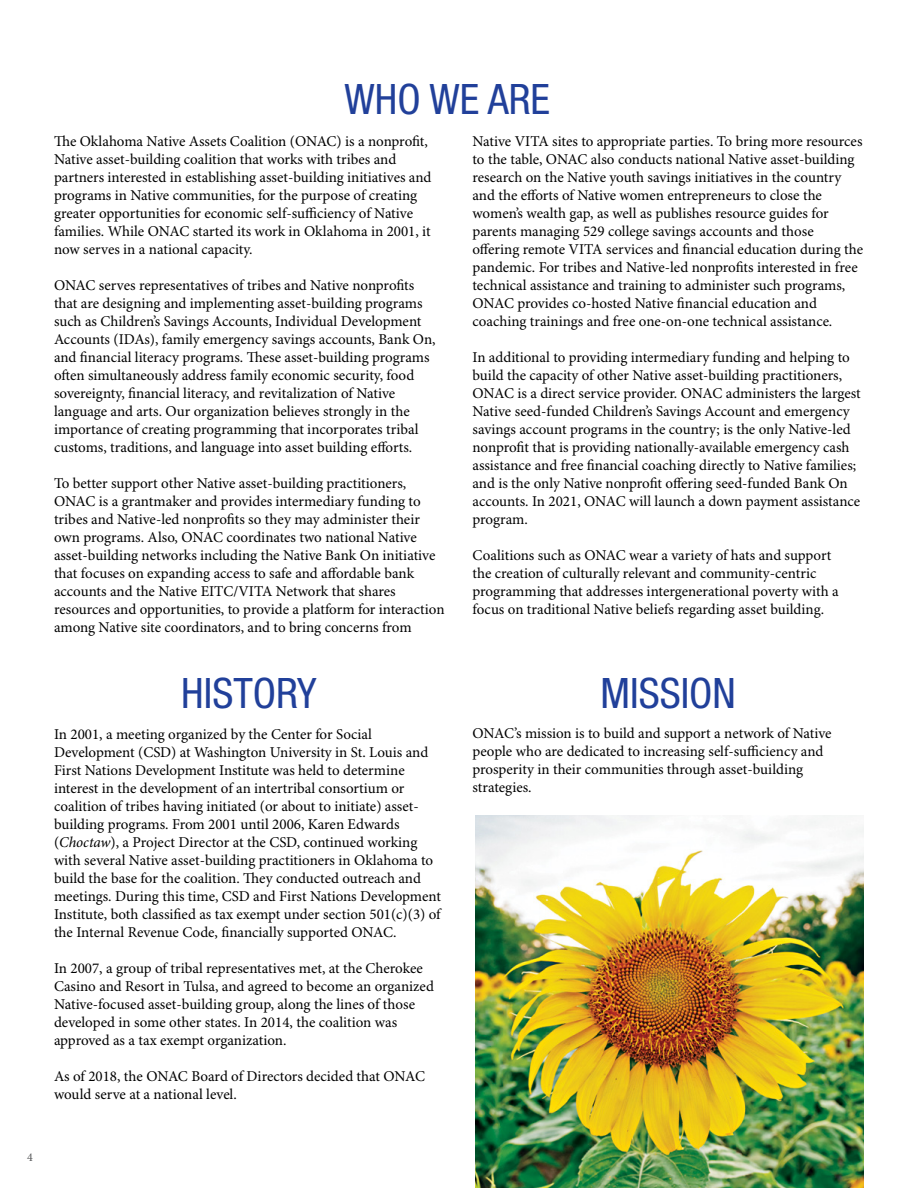
<style>
.page{position:relative;width:918px;height:1188px;background:#fff}
.page>*{position:absolute;margin:0;border:0;box-sizing:border-box;transform-origin:0 0}
.t1{font:condensed 42px "Helvetica Neue";color:#21409a}
.t2{font:15px/18px "Minion Pro";color:#000}
.t3{font:12px "Minion Pro";color:#58595b}
.s1{font-style:italic}
</style>
<div class="page">
<img style="left:475px;top:815px;width:389px;height:373px">
<h1 class="t1" style="left:345px;top:75px;width:207px">WHO WE ARE</h1>
<p class="t2" style="left:54px;top:133px;width:379px">The Oklahoma Native Assets Coalition (ONAC) is a nonprofit, Native asset-building coalition that works with tribes and partners interested in establishing asset-building initiatives and programs in Native communities, for the purpose of creating greater opportunities for economic self-sufficiency of Native families. While ONAC started its work in Oklahoma in 2001, it now serves in a national capacity.</p>
<p class="t2" style="left:54px;top:277px;width:383px">ONAC serves representatives of tribes and Native nonprofits that are designing and implementing asset-building programs such as Children’s Savings Accounts, Individual Development Accounts (IDAs), family emergency savings accounts, Bank On, and financial literacy programs. These asset-building programs often simultaneously address family economic security, food sovereignty, financial literacy, and revitalization of Native language and arts. Our organization believes strongly in the importance of creating programming that incorporates tribal customs, traditions, and language into asset building efforts.</p>
<p class="t2" style="left:54px;top:475px;width:392px">To better support other Native asset-building practitioners, ONAC is a grantmaker and provides intermediary funding to tribes and Native-led nonprofits so they may administer their own programs. Also, ONAC coordinates two national Native asset-building networks including the Native Bank On initiative that focuses on expanding access to safe and affordable bank accounts and the Native EITC/VITA Network that shares resources and opportunities, to provide a platform for interaction among Native site coordinators, and to bring concerns from</p>
<h1 class="t1" style="left:181px;top:669px;width:137px">HISTORY</h1>
<p class="t2" style="left:54px;top:726px;width:388px">In 2001, a meeting organized by the Center for Social Development (CSD) at Washington University in St. Louis and First Nations Development Institute was held to determine interest in the development of an intertribal consortium or coalition of tribes having initiated (or about to initiate) asset&shy;building programs. From 2001 until 2006, Karen Edwards (<span class="s1">Choctaw</span>), a Project Director at the CSD, continued working with several Native asset-building practitioners in Oklahoma to build the base for the coalition. They conducted outreach and meetings. During this time, CSD and First Nations Development Institute, both classified as tax exempt under section 501(c)(3) of the Internal Revenue Code, financially supported ONAC.</p>
<p class="t2" style="left:54px;top:960px;width:381px">In 2007, a group of tribal representatives met, at the Cherokee Casino and Resort in Tulsa, and agreed to become an organized Native-focused asset-building group, along the lines of those developed in some other states. In 2014, the coalition was approved as a tax exempt organization.</p>
<p class="t2" style="left:54px;top:1068px;width:373px">As of 2018, the ONAC Board of Directors decided that ONAC would serve at a national level.</p>
<p class="t2" style="left:472px;top:133px;width:392px">Native VITA sites to appropriate parties. To bring more resources to the table, ONAC also conducts national Native asset-building research on the Native youth savings initiatives in the country and the efforts of Native women entrepreneurs to close the women’s wealth gap, as well as publishes resource guides for parents managing 529 college savings accounts and those offering remote VITA services and financial education during the pandemic. For tribes and Native-led nonprofits interested in free technical assistance and training to administer such programs, ONAC provides co-hosted Native financial education and coaching trainings and free one-on-one technical assistance.</p>
<p class="t2" style="left:472px;top:349px;width:390px">In additional to providing intermediary funding and helping to build the capacity of other Native asset-building practitioners, ONAC is a direct service provider. ONAC administers the largest Native seed-funded Children’s Savings Account and emergency savings account programs in the country; is the only Native-led nonprofit that is providing nationally-available emergency cash assistance and free financial coaching directly to Native families; and is the only Native nonprofit offering seed-funded Bank On accounts. In 2021, ONAC will launch a down payment assistance program.</p>
<p class="t2" style="left:472px;top:547px;width:368px">Coalitions such as ONAC wear a variety of hats and support the creation of culturally relevant and community-centric programming that addresses intergenerational poverty with a focus on traditional Native beliefs regarding asset building.</p>
<h1 class="t1" style="left:601px;top:669px;width:137px">MISSION</h1>
<p class="t2" style="left:472px;top:725px;width:361px">ONAC’s mission is to build and support a network of Native people who are dedicated to increasing self-sufficiency and prosperity in their communities through asset-building strategies.</p>
<p class="t3" style="left:27px;top:1150px;width:7px">4</p>
</div>
